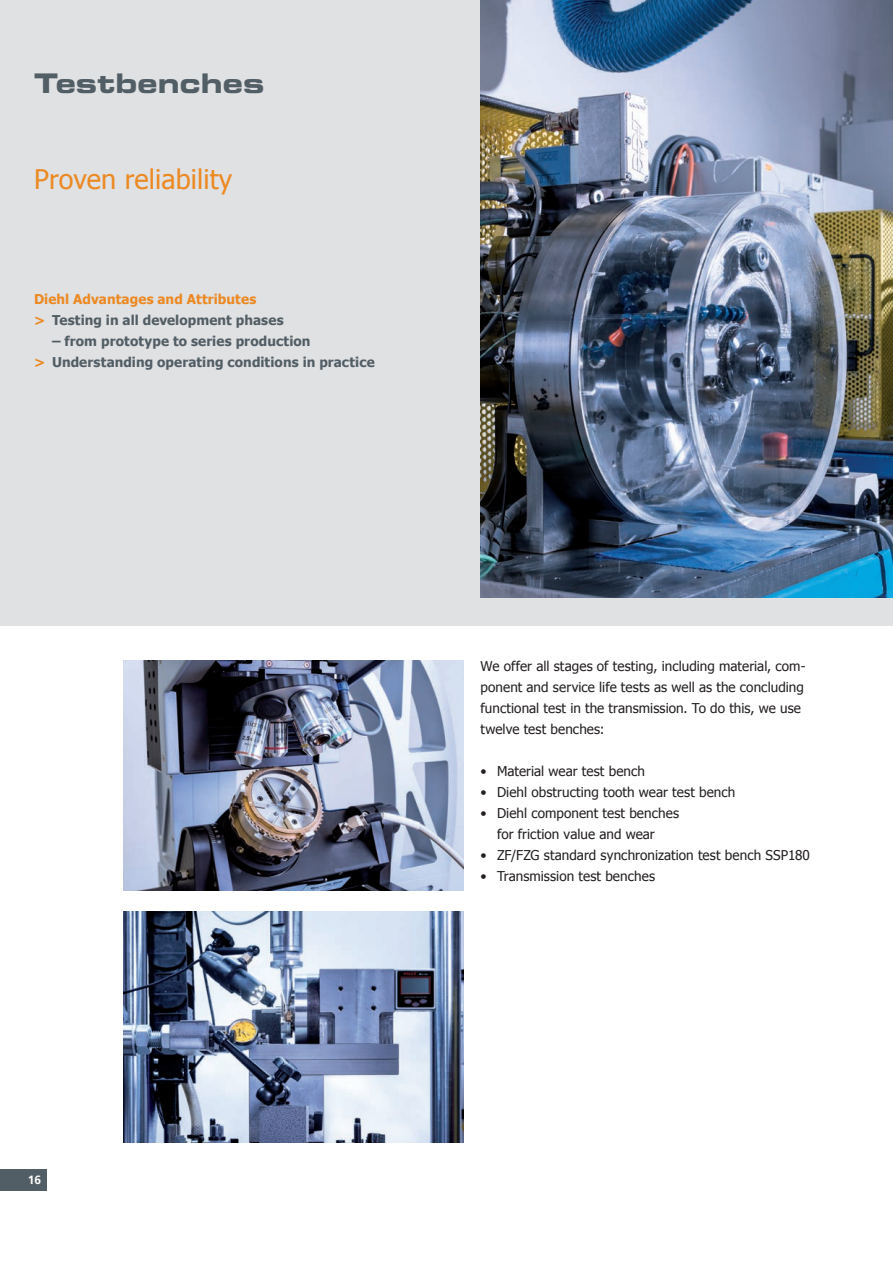
<style>
.page{position:relative;width:893px;height:1263px;background:#fff}
.page>*{position:absolute;margin:0;border:0;box-sizing:border-box;transform-origin:0 0}
.t1{font:27px "Tahoma";letter-spacing:.005em;color:#ec8922}
.t2{font:27px "Eurostile Bold Extended Two";letter-spacing:.005em;color:#525e65}
.t3{font:13.5px/21px "Tahoma";letter-spacing:.005em;color:#231f20}
.t4{font:700 13.5px/21px "Tahoma";letter-spacing:.005em;color:#525e65}
.t5{font:700 13.5px/21px "Tahoma";letter-spacing:.005em;color:#ec8922}
.t6{font:700 12px "Frutiger";color:#fff}
.s1{color:#525e65}
.s2{color:#ec8922}
</style>
<div class="page">
<div style="left:0;top:0;width:893px;height:625px;background:#e0e1e3"></div>
<img style="left:123px;top:660px;width:340px;height:231px">
<img style="left:123px;top:912px;width:340px;height:230px">
<img style="left:480px;top:0;width:413px;height:597px">
<div style="left:0;top:1169px;width:47px;height:22px;background:#525e65"></div>
<h1 class="t2" style="left:34px;top:65px;width:232px">Testbenches</h1>
<h1 class="t1" style="left:34px;top:162px;width:200px">Proven reliability</h1>
<p class="t5" style="left:34px;top:288px;width:251px">Diehl Advantages and Attributes<br>&gt; <span class="s1">Testing in all development phases</span></p>
<p class="t4" style="left:34px;top:330px;width:342px;text-indent:18px">– from prototype to series production<br><span class="s2">&gt;</span> Understanding operating conditions in practice</p>
<p class="t3" style="left:480px;top:655px;width:327px">We offer all stages of testing, including material, com&shy;ponent and service life tests as well as the concluding functional test in the transmission. To do this, we use twelve test benches:</p>
<p class="t3" style="left:480px;top:760px;width:166px">• Material wear test bench</p>
<p class="t3" style="left:480px;top:781px;width:256px">• Diehl obstructing tooth wear test bench</p>
<p class="t3" style="left:480px;top:802px;width:200px;text-align:center">• Diehl component test benches for friction value and wear</p>
<p class="t3" style="left:480px;top:844px;width:331px">• ZF/FZG standard synchronization test bench SSP180</p>
<p class="t3" style="left:480px;top:865px;width:176px">• Transmission test benches</p>
<p class="t6" style="left:28px;top:1172px;width:15px">16</p>
</div>
